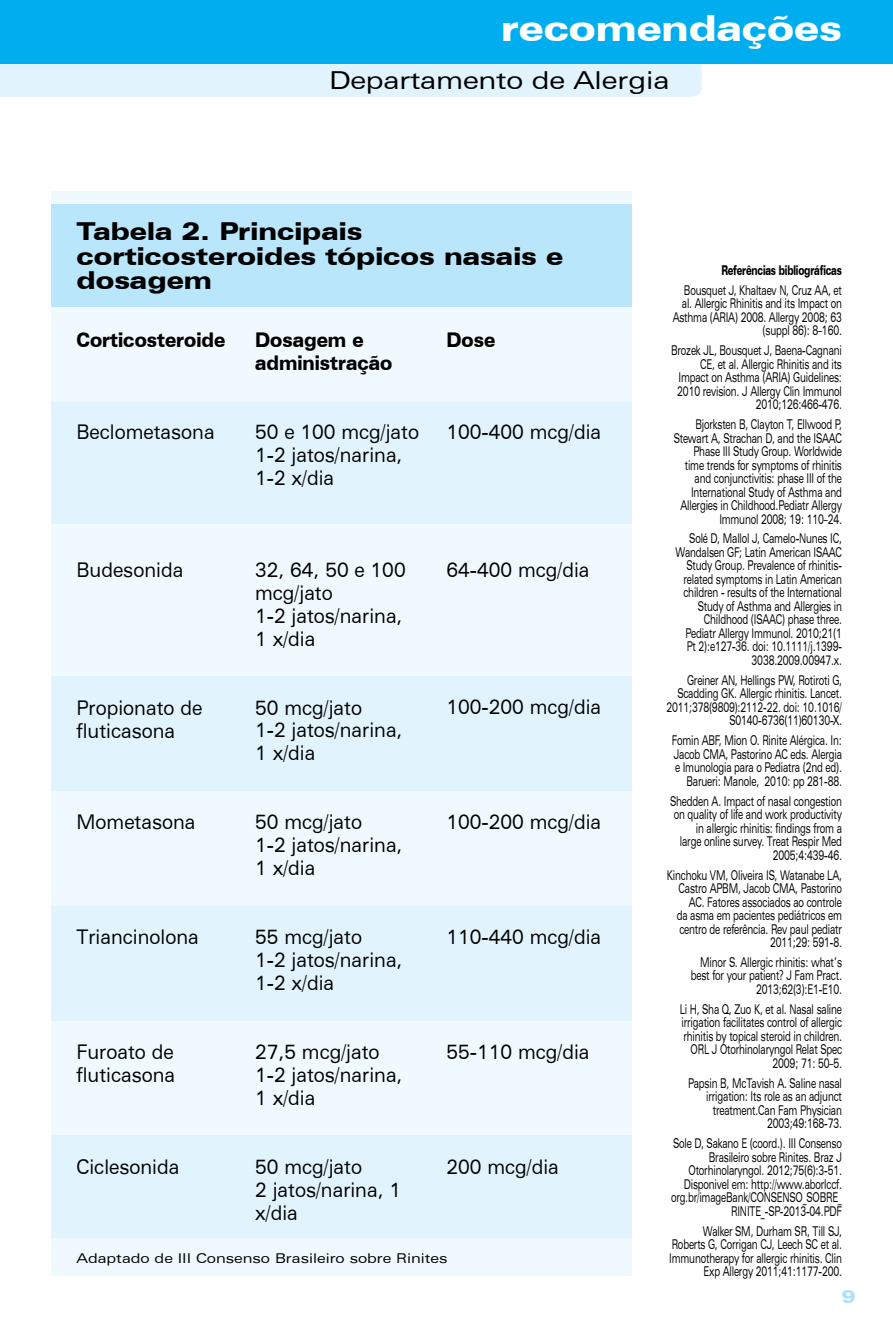
<style>
.page{position:relative;width:893px;height:1340px;background:#fff}
.page>*{position:absolute;margin:0;border:0;box-sizing:border-box;transform-origin:0 0}
.t1{font:900 expanded 36px "Zurich BT";color:#fff}
.t2{font:900 expanded 24.75px/24.8px "Zurich BT";color:#000}
.t3{font:expanded 24.75px "Zurich BT";letter-spacing:-.01em;color:#000}
.t4{font:expanded 20.25px/22.9px "Zurich BT";color:#000;scale:.8 1}
.t5{font:900 expanded 20.25px/22.9px "Zurich BT";color:#000;scale:.8 1}
.t6{font:900 expanded 18px "Zurich BT";color:#abe1fa}
.t7{font:expanded 13.5px/13.5px "Zurich BT";letter-spacing:-.02em;color:#000;text-align:right;scale:.6 1}
.t8{font:expanded 13.5px "Zurich BT";color:#000}
.t9{font:900 expanded 13.5px "Zurich BT";letter-spacing:-.02em;color:#000;scale:.6 1}
</style>
<div class="page">
<div style="left:0;top:64px;width:702px;height:33px;background:#e1f4fd"></div>
<div style="left:0;top:0;width:893px;height:64px;background:#00aeef"></div>
<div style="left:51px;top:191px;width:580px;height:1085px;background:#eff9fe"></div>
<div style="left:51px;top:204px;width:580px;height:102px;background:#b9e6fa"></div>
<div style="left:51px;top:402px;width:580px;height:121px;background:#e1f4fd"></div>
<div style="left:51px;top:676px;width:580px;height:115px;background:#e1f4fd"></div>
<div style="left:51px;top:906px;width:580px;height:114px;background:#e1f4fd"></div>
<div style="left:51px;top:1135px;width:580px;height:102px;background:#e1f4fd"></div>
<h1 class="t1" style="left:501px;top:7px;width:342px">recomendações</h1>
<h2 class="t3" style="left:329px;top:66px;width:342px">Departamento de Alergia</h2>
<h2 class="t2" style="left:77px;top:219px;width:488px">Tabela 2. Principais corticosteroides tópicos nasais e dosagem</h2>
<h3 class="t5" style="left:77px;top:328px;width:187px">Corticosteroide</h3>
<h3 class="t5" style="left:446px;top:328px;width:62px">Dose</h3>
<h3 class="t5" style="left:255px;top:328px;width:173px">Dosagem e administração</h3>
<h3 class="t4" style="left:77px;top:420px;width:174px">Beclometasona</h3>
<h3 class="t4" style="left:255px;top:420px;width:206px">50 e 100 mcg/jato<br>1-2 jatos/narina,<br>1-2 x/dia</h3>
<h3 class="t4" style="left:446px;top:420px;width:195px">100-400 mcg/dia</h3>
<h3 class="t4" style="left:77px;top:558px;width:135px">Budesonida</h3>
<h3 class="t4" style="left:255px;top:558px;width:190px">32, 64, 50 e 100 mcg/jato<br>1-2 jatos/narina,<br>1 x/dia</h3>
<h3 class="t4" style="left:446px;top:558px;width:180px">64-400 mcg/dia</h3>
<h3 class="t4" style="left:77px;top:696px;width:159px">Propionato de fluticasona</h3>
<h3 class="t4" style="left:255px;top:696px;width:186px">50 mcg/jato<br>1-2 jatos/narina,<br>1 x/dia</h3>
<h3 class="t4" style="left:446px;top:695px;width:195px">100-200 mcg/dia</h3>
<h3 class="t4" style="left:77px;top:810px;width:150px">Mometasona</h3>
<h3 class="t4" style="left:255px;top:810px;width:186px">50 mcg/jato<br>1-2 jatos/narina,<br>1 x/dia</h3>
<h3 class="t4" style="left:446px;top:810px;width:195px">100-200 mcg/dia</h3>
<h3 class="t4" style="left:77px;top:925px;width:154px">Triancinolona</h3>
<h3 class="t4" style="left:255px;top:925px;width:186px">55 mcg/jato<br>1-2 jatos/narina,<br>1-2 x/dia</h3>
<h3 class="t4" style="left:446px;top:925px;width:195px">110-440 mcg/dia</h3>
<h3 class="t4" style="left:77px;top:1040px;width:125px">Furoato de fluticasona</h3>
<h3 class="t4" style="left:255px;top:1040px;width:186px">27,5 mcg/jato<br>1-2 jatos/narina,<br>1 x/dia</h3>
<h3 class="t4" style="left:446px;top:1040px;width:180px">55-110 mcg/dia</h3>
<h3 class="t4" style="left:77px;top:1155px;width:130px">Ciclesonida</h3>
<h3 class="t4" style="left:255px;top:1155px;width:184px">50 mcg/jato<br>2 jatos/narina, 1 x/dia</h3>
<h3 class="t4" style="left:446px;top:1155px;width:142px">200 mcg/dia</h3>
<p class="t8" style="left:77px;top:1250px;width:372px">Adaptado de III Consenso Brasileiro sobre Rinites</p>
<p class="t9" style="left:721px;top:262px;width:202px">Referências bibliográficas</p>
<p class="t7" style="left:673px;top:283px;width:284px">Bousquet J, Khaltaev N, Cruz AA, et al. Allergic Rhinitis and its Impact on<br>Asthma (ARIA) 2008. Allergy 2008; 63 (suppl 86): 8–160.</p>
<p class="t7" style="left:671px;top:343px;width:286px">Brozek JL, Bousquet J, Baena-Cagnani CE, et al. Allergic Rhinitis and its Impact on Asthma (ARIA) Guidelines:<br>2010 revision. J Allergy Clin Immunol 2010;126:466-476.</p>
<p class="t7" style="left:674px;top:417px;width:282px">Bjorksten B, Clayton T, Ellwood P, Stewart A, Strachan D, and the ISAAC Phase III Study Group. Worldwide time trends for symptoms of rhinitis and conjunctivitis: phase III of the International Study of Asthma and Allergies in Childhood.Pediatr Allergy Immunol 2008; 19: 110–24.</p>
<p class="t7" style="left:676px;top:532px;width:279px">Solé D, Mallol J, Camelo-Nunes IC, Wandalsen GF; Latin American ISAAC Study Group. Prevalence of rhinitis&shy;related symptoms in Latin American children - results of the International Study of Asthma and Allergies in Childhood (ISAAC) phase three.<br>Pediatr Allergy Immunol. 2010;21(1<br>Pt 2):e127-36. doi: 10.1111/j.1399- 3038.2009.00947.x.</p>
<p class="t7" style="left:666px;top:673px;width:294px">Greiner AN, Hellings PW, Rotiroti G, Scadding GK. Allergic rhinitis. Lancet.<br>2011;378(9809):2112-22. doi: 10.1016/ S0140-6736(11)60130-X.</p>
<p class="t7" style="left:672px;top:733px;width:285px">Fomin ABF, Mion O. Rinite Alérgica. In:<br>Jacob CMA, Pastorino AC eds. Alergia e Imunologia para o Pediatra (2nd ed).<br>Barueri: Manole, 2010: pp 281-88.</p>
<p class="t7" style="left:670px;top:794px;width:288px">Shedden A. Impact of nasal congestion on quality of life and work productivity in allergic rhinitis: findings from a<br>large online survey. Treat Respir Med 2005;4:439-46.</p>
<p class="t7" style="left:667px;top:868px;width:293px">Kinchoku VM, Oliveira IS, Watanabe LA, Castro APBM, Jacob CMA, Pastorino AC. Fatores associados ao controle<br>da asma em pacientes pediátricos em centro de referência. Rev paul pediatr 2011;29: 591-8.</p>
<p class="t7" style="left:691px;top:955px;width:253px">Minor S. Allergic rhinitis: what’s best for your patient? J Fam Pract.<br>2013;62(3):E1-E10.</p>
<p class="t7" style="left:680px;top:1002px;width:272px">Li H, Sha Q, Zuo K, et al. Nasal saline irrigation facilitates control of allergic rhinitis by topical steroid in children.<br>ORL J Otorhinolaryngol Relat Spec 2009; 71: 50–5.</p>
<p class="t7" style="left:688px;top:1076px;width:258px">Papsin B, McTavish A. Saline nasal irrigation: Its role as an adjunct treatment.Can Fam Physician<br>2003;49:168-73.</p>
<p class="t7" style="left:671px;top:1136px;width:286px">Sole D, Sakano E (coord.). III Consenso Brasileiro sobre Rinites. Braz J Otorhinolaryngol. 2012;75(6):3-51.<br>Disponivel em: http://www.aborlccf. org.br/imageBank/CONSENSO_SOBRE_ RINITE_-SP-2013-04.PDF</p>
<p class="t7" style="left:669px;top:1224px;width:289px">Walker SM, Durham SR, Till SJ, Roberts G, Corrigan CJ, Leech SC et al.<br>Immunotherapy for allergic rhinitis. Clin Exp Allergy 2011;41:1177-200.</p>
<h3 class="t6" style="left:842px;top:1285px;width:15px">9</h3>
</div>
